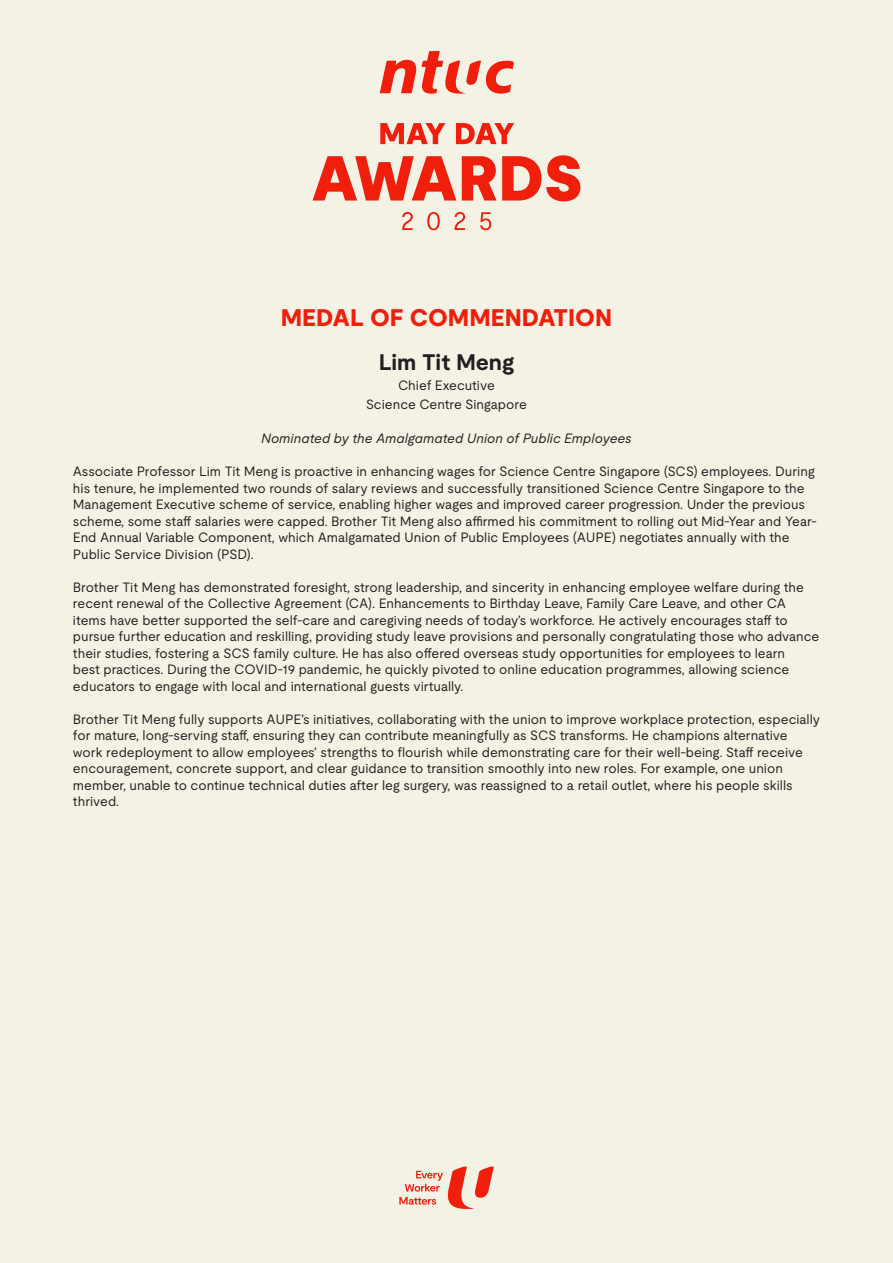
<style>
.page{position:relative;width:893px;height:1263px;background:#f4f2e5}
.page>*{position:absolute;margin:0;border:0;box-sizing:border-box;transform-origin:0 0}
.Awards_Title{font:800 24px "Moderat";color:#f11e0b}
.Name_of_Awardee{font:700 22.5px "Moderat";letter-spacing:-.01em;color:#231f20}
.Body_Text{font:13.5px/16.5px "Moderat";color:#231f20}
.Nominated_by{font:italic 13.5px "Moderat";color:#231f20}
.Designation{font:13.5px/19.5px "Moderat";color:#231f20;text-align:center}
</style>
<div class="page">
<svg style="left:399px;top:1166px;width:95px;height:43px"></svg>
<svg style="left:380px;top:51px;width:134px;height:43px"></svg>
<svg style="left:402px;top:212px;width:11px;height:18px"></svg>
<svg style="left:427px;top:212px;width:13px;height:18px"></svg>
<svg style="left:455px;top:212px;width:10px;height:18px"></svg>
<svg style="left:480px;top:212px;width:11px;height:18px"></svg>
<svg style="left:380px;top:123px;width:65px;height:21px"></svg>
<svg style="left:456px;top:123px;width:58px;height:21px"></svg>
<svg style="left:313px;top:156px;width:143px;height:45px"></svg>
<svg style="left:462px;top:156px;width:34px;height:45px"></svg>
<svg style="left:502px;top:155px;width:78px;height:46px"></svg>
<p class="Awards_Title" style="left:281px;top:300px;width:333px">MEDAL OF COMMENDATION</p>
<p class="Name_of_Awardee" style="left:379px;top:345px;width:137px">Lim Tit Meng</p>
<p class="Designation" style="left:366px;top:374px;width:162px">Chief Executive<br>Science Centre Singapore</p>
<p class="Nominated_by" style="left:261px;top:428px;width:372px">Nominated by the Amalgamated Union of Public Employees</p>
<p class="Body_Text" style="left:73px;top:462px;width:745px">Associate Professor Lim Tit Meng is proactive in enhancing wages for Science Centre Singapore (SCS) employees. During his tenure, he implemented two rounds of salary reviews and successfully transitioned Science Centre Singapore to the Management Executive scheme of service, enabling higher wages and improved career progression. Under the previous scheme, some staff salaries were capped. Brother Tit Meng also affirmed his commitment to rolling out Mid-Year and Year-End Annual Variable Component, which Amalgamated Union of Public Employees (AUPE) negotiates annually with the Public Service Division (PSD).</p>
<p class="Body_Text" style="left:73px;top:578px;width:748px">Brother Tit Meng has demonstrated foresight, strong leadership, and sincerity in enhancing employee welfare during the recent renewal of the Collective Agreement (CA). Enhancements to Birthday Leave, Family Care Leave, and other CA items have better supported the self-care and caregiving needs of today’s workforce. He actively encourages staff to pursue further education and reskilling, providing study leave provisions and personally congratulating those who advance their studies, fostering a SCS family culture. He has also offered overseas study opportunities for employees to learn<br>best practices. During the COVID-19 pandemic, he quickly pivoted to online education programmes, allowing science educators to engage with local and international guests virtually.</p>
<p class="Body_Text" style="left:73px;top:710px;width:748px">Brother Tit Meng fully supports AUPE’s initiatives, collaborating with the union to improve workplace protection, especially for mature, long-serving staff, ensuring they can contribute meaningfully as SCS transforms. He champions alternative work redeployment to allow employees’ strengths to flourish while demonstrating care for their well-being. Staff receive encouragement, concrete support, and clear guidance to transition smoothly into new roles. For example, one union member, unable to continue technical duties after leg surgery, was reassigned to a retail outlet, where his people skills thrived.</p>
</div>
